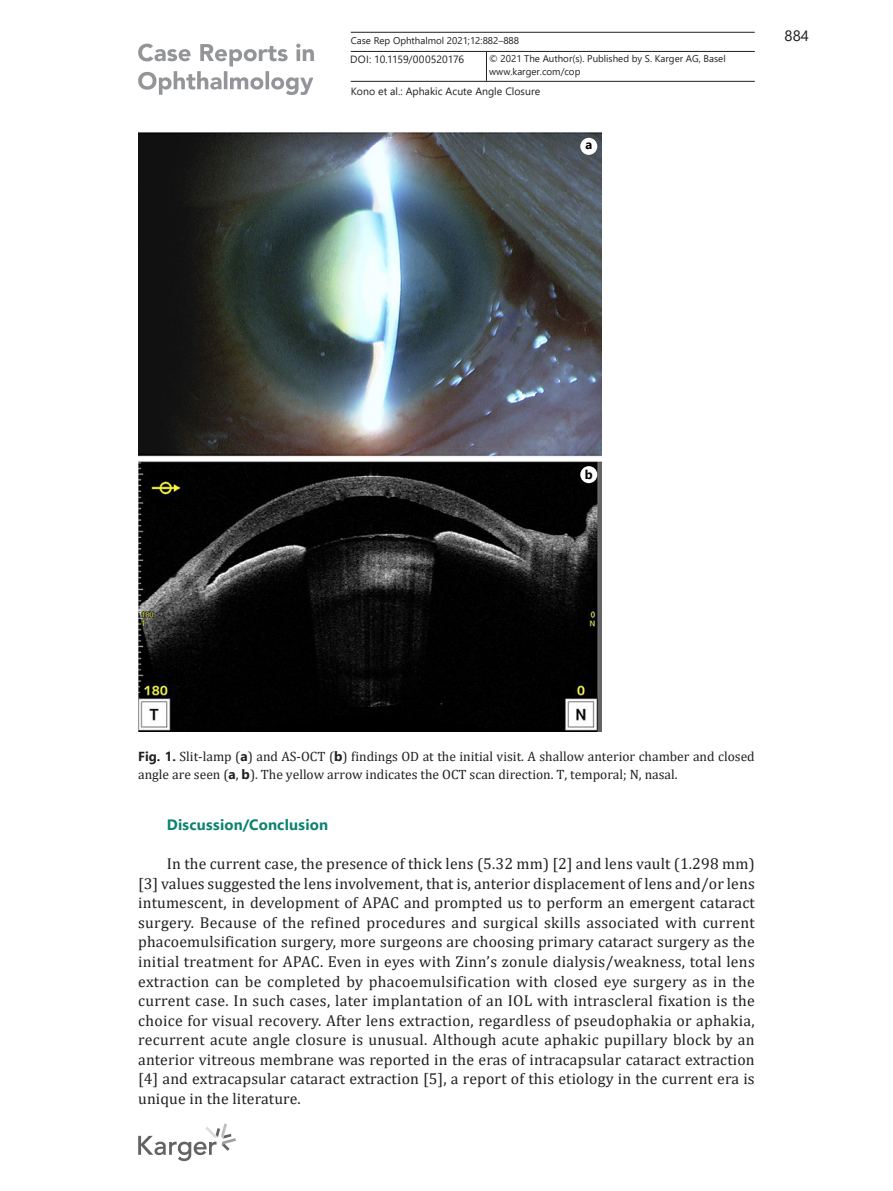
<style>
.page{position:relative;width:893px;height:1191px;background:#fff}
.page>*{position:absolute;margin:0;border:0;box-sizing:border-box;transform-origin:0 0}
.t1{font:15.75px/19.5px "Cambria";letter-spacing:.01em;color:#231f20;text-align:justify}
.t2{font:700 15px "Segoe UI";letter-spacing:.015em;color:#0c8270}
.t3{font:15px "Segoe UI";color:#231f20}
.t4{font:13.5px/17.4px "Cambria";color:#231f20}
.t5{font:700 12.75px "Segoe UI";color:#000}
.t6{font:10.5px "Segoe UI";letter-spacing:.005em;color:#231f20}
.t7{font:9.75px "Segoe UI";color:#231f20}
.s1{font-family:"Segoe UI";font-weight:700;font-size:13.2px}
.s2{font-family:"Segoe UI";font-weight:700}
</style>
<div class="page">
<svg style="left:138px;top:44px;width:176px;height:51px"></svg>
<hr style="left:351px;top:51px;width:404px;height:1px;background:#231f20">
<hr style="left:351px;top:81px;width:404px;height:1px;background:#231f20">
<hr style="left:351px;top:32px;width:404px;height:1px;background:#231f20">
<hr style="left:486px;top:51px;width:1px;height:30px;background:#231f20">
<svg style="left:138px;top:1123px;width:98px;height:38px"></svg>
<img style="left:138px;top:133px;width:464px;height:598px">
<div style="left:580px;top:138px;width:17px;height:17px;background:#fff;border-radius:50%"></div>
<div style="left:580px;top:466px;width:17px;height:17px;background:#fff;border-radius:50%"></div>
<p class="t7" style="left:351px;top:31px;width:170px">Case Rep Ophthalmol 2021;12:882–888</p>
<p class="t6" style="left:350px;top:49px;width:115px">DOI: 10.1159/000520176</p>
<p class="t7" style="left:489px;top:50px;width:238px">© 2021 The Author(s). Published by S. Karger AG, Basel</p>
<p class="t7" style="left:489px;top:62px;width:93px">www.karger.com/cop</p>
<p class="t6" style="left:351px;top:81px;width:191px">Kono et al.: Aphakic Acute Angle Closure</p>
<p class="t5" style="left:585px;top:132px;width:8px">a</p>
<p class="t3" style="left:785px;top:22px;width:26px">884</p>
<p class="t5" style="left:585px;top:462px;width:9px">b</p>
<p class="t4" style="left:138px;top:747px;width:618px"><span class="s1">Fig. 1.</span> Slit-lamp (<span class="s2">a</span>) and AS-OCT (<span class="s2">b</span>) findings OD at the initial visit. A shallow anterior chamber and closed angle are seen (<span class="s2">a</span>, <span class="s2">b</span>). The yellow arrow indicates the OCT scan direction. T, temporal; N, nasal.</p>
<p class="t2" style="left:167px;top:810px;width:163px">Discussion/Conclusion</p>
<p class="t1" style="left:138px;top:854px;width:618px;text-indent:29px">In the current case, the presence of thick lens (5.32 mm) [2] and lens vault (1.298 mm) [3] values suggested the lens involvement, that is, anterior displacement of lens and/or lens intumescent, in development of APAC and prompted us to perform an emergent cataract surgery. Because of the refined procedures and surgical skills associated with current phacoemulsification surgery, more surgeons are choosing primary cataract surgery as the initial treatment for APAC. Even in eyes with Zinn’s zonule dialysis/weakness, total lens extraction can be completed by phacoemulsification with closed eye surgery as in the current case. In such cases, later implantation of an IOL with intrascleral fixation is the choice for visual recovery. After lens extraction, regardless of pseudophakia or aphakia, recurrent acute angle closure is unusual. Although acute aphakic pupillary block by an anterior vitreous membrane was reported in the eras of intracapsular cataract extraction [4] and extracapsular cataract extraction [5], a report of this etiology in the current era is unique in the literature.</p>
</div>
